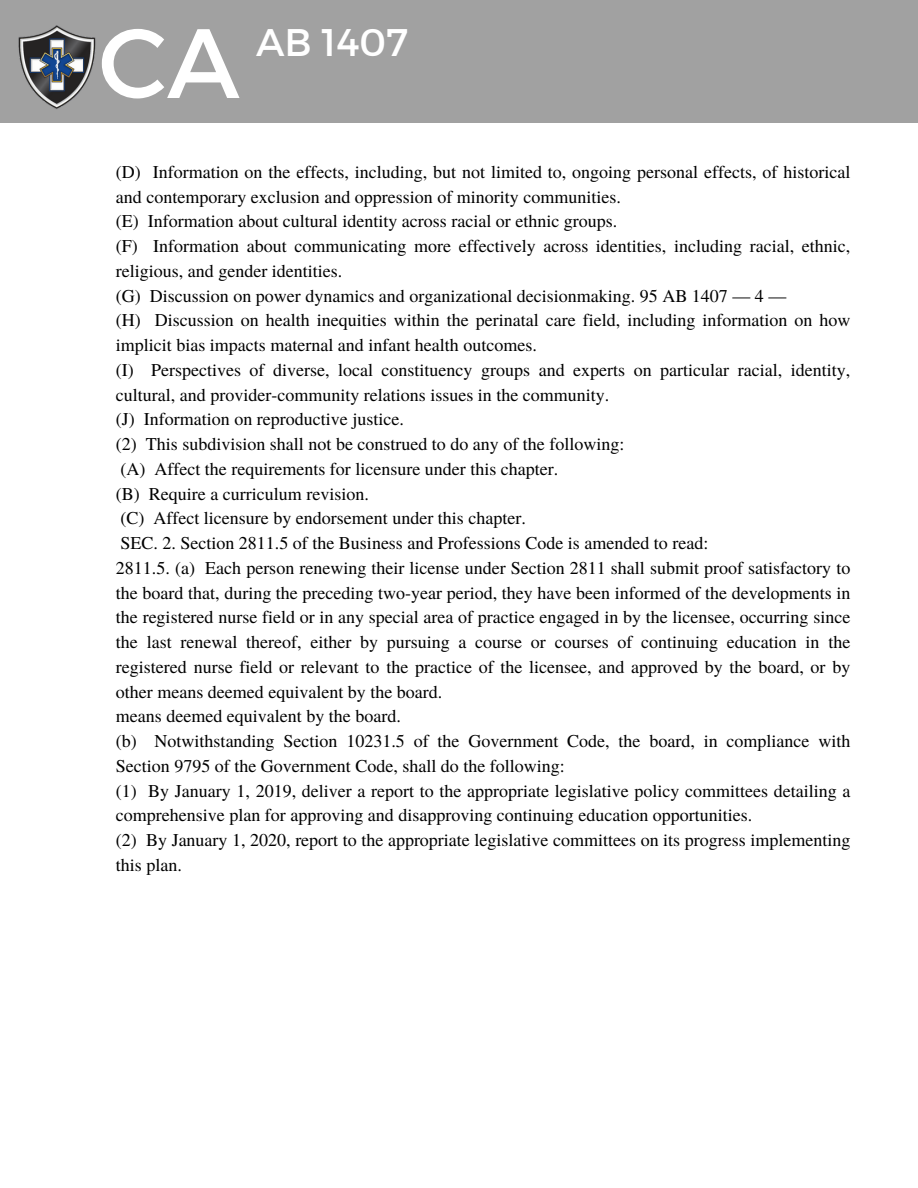
<style>
.page{position:relative;width:918px;height:1188px;background:#fff}
.page>*{position:absolute;margin:0;border:0;box-sizing:border-box;transform-origin:0 0}
.t1{font:98.4px "Montserrat";color:#fff}
.t2{font:38.55px "Montserrat";color:#fff}
.t3{font:18px/24.8px "Te X Gyre Termes";color:#000}
</style>
<div class="page">
<div style="left:0;top:0;width:918px;height:123px;background:#a1a1a1"></div>
<img style="left:18px;top:26px;width:78px;height:83px">
<h1 class="t1" style="left:98px;top:-1px;width:143px">CA</h1>
<p class="t2" style="left:256px;top:17px;width:153px">AB 1407</p>
<h2 class="t3" style="left:116px;top:159px;width:736px">(D) Information on the effects, including, but not limited to, ongoing personal effects, of historical and contemporary exclusion and oppression of minority communities.</h2>
<p class="t3" style="left:116px;top:208px;width:503px">(E) Information about cultural identity across racial or ethnic groups.</p>
<p class="t3" style="left:116px;top:233px;width:736px">(F) Information about communicating more effectively across identities, including racial, ethnic, religious, and gender identities.</p>
<p class="t3" style="left:116px;top:282px;width:672px">(G) Discussion on power dynamics and organizational decisionmaking. 95 AB 1407 — 4 —</p>
<p class="t3" style="left:116px;top:307px;width:736px">(H) Discussion on health inequities within the perinatal care field, including information on how implicit bias impacts maternal and infant health outcomes.</p>
<p class="t3" style="left:116px;top:357px;width:736px">(I) Perspectives of diverse, local constituency groups and experts on particular racial, identity, cultural, and provider-community relations issues in the community.</p>
<p class="t3" style="left:116px;top:406px;width:289px">(J) Information on reproductive justice.</p>
<p class="t3" style="left:116px;top:431px;width:510px">(2) This subdivision shall not be construed to do any of the following:</p>
<p class="t3" style="left:120px;top:456px;width:439px">(A) Affect the requirements for licensure under this chapter.</p>
<p class="t3" style="left:116px;top:480px;width:254px">(B) Require a curriculum revision.</p>
<p class="t3" style="left:120px;top:505px;width:407px">(C) Affect licensure by endorsement under this chapter.</p>
<p class="t3" style="left:120px;top:530px;width:589px">SEC. 2. Section 2811.5 of the Business and Professions Code is amended to read:</p>
<p class="t3" style="left:116px;top:555px;width:736px;text-align:justify">2811.5. (a) Each person renewing their license under Section 2811 shall submit proof satisfactory to the board that, during the preceding two-year period, they have been informed of the developments in the registered nurse field or in any special area of practice engaged in by the licensee, occurring since the last renewal thereof, either by pursuing a course or courses of continuing education in the registered nurse field or relevant to the practice of the licensee, and approved by the board, or by other means deemed equivalent by the board.</p>
<p class="t3" style="left:116px;top:703px;width:286px">means deemed equivalent by the board.</p>
<p class="t3" style="left:116px;top:728px;width:736px">(b) Notwithstanding Section 10231.5 of the Government Code, the board, in compliance with<br>Section 9795 of the Government Code, shall do the following:</p>
<p class="t3" style="left:116px;top:777px;width:736px">(1) By January 1, 2019, deliver a report to the appropriate legislative policy committees detailing a comprehensive plan for approving and disapproving continuing education opportunities.</p>
<p class="t3" style="left:116px;top:827px;width:736px">(2) By January 1, 2020, report to the appropriate legislative committees on its progress implementing this plan.</p>
</div>
